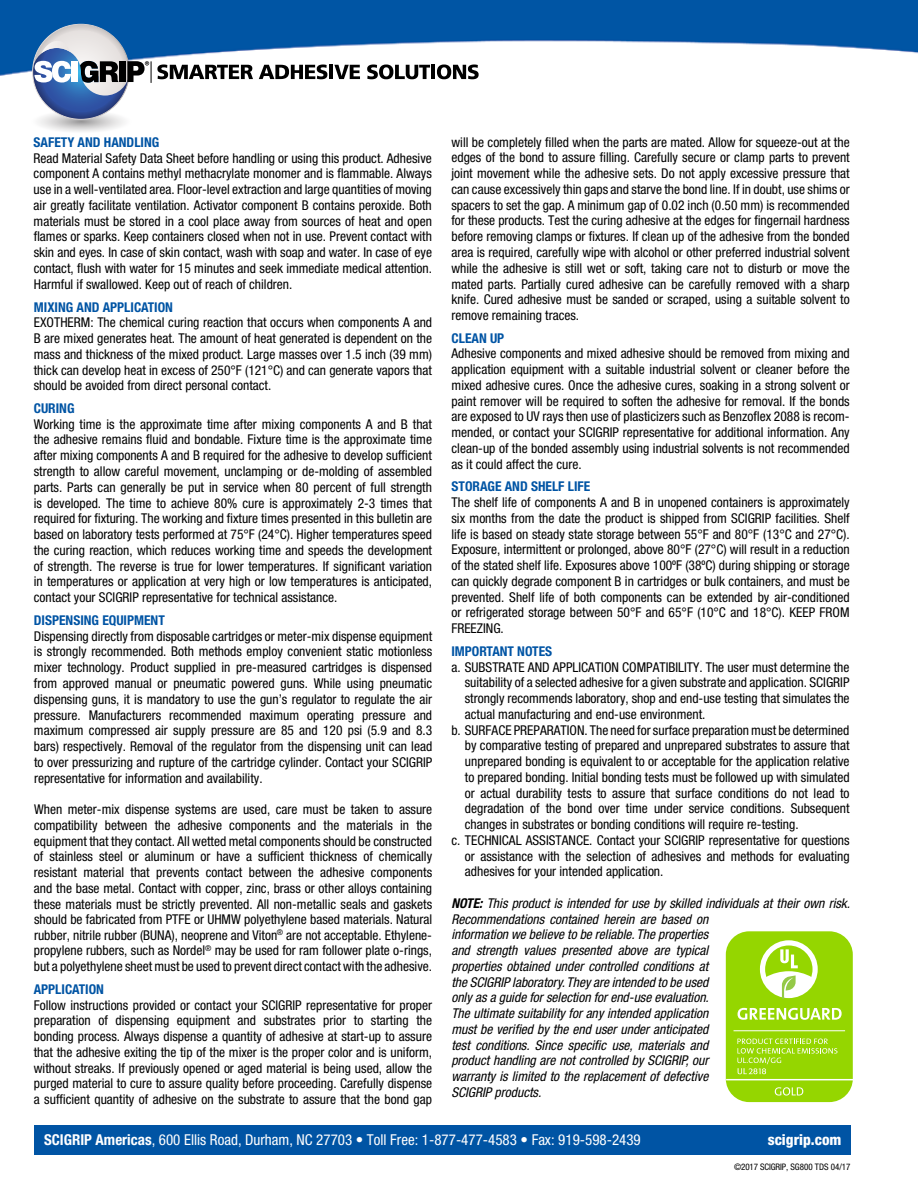
<style>
.page{position:relative;width:918px;height:1188px;background:#fff}
.page>*{position:absolute;margin:0;border:0;box-sizing:border-box;transform-origin:0 0}
.t1{font:condensed 15px "Helvetica Neue";color:#fff}
.t2{font:800 condensed 15px "Helvetica Neue";color:#fff}
.t3{font:condensed 13.5px/15.8px "Helvetica Neue";color:#000;text-align:justify}
.t4{font:italic condensed 13.5px/15.8px "Helvetica Neue";color:#000}
.t5{font:700 condensed 13.5px "Helvetica Neue";color:#0054a4}
.t6{font:condensed 9px "Helvetica Neue";color:#000}
.s1{font-weight:700}
</style>
<div class="page">
<img style="left:0;top:0;width:918px;height:80px">
<svg style="left:29px;top:24px;width:224px;height:108px"></svg>
<svg style="left:259px;top:65px;width:68px;height:14px"></svg>
<hr style="left:329px;top:65px;width:4px;height:14px;background:#000">
<svg style="left:334px;top:65px;width:26px;height:14px"></svg>
<svg style="left:367px;top:65px;width:63px;height:14px"></svg>
<hr style="left:431px;top:65px;width:4px;height:14px;background:#000">
<svg style="left:437px;top:65px;width:42px;height:14px"></svg>
<div style="left:34px;top:1125px;width:816px;height:29px;background:#0054a4"></div>
<div style="left:726px;top:931px;width:127px;height:171px;background:#95d600;border-radius:23px"></div>
<hr style="left:726px;top:1079px;width:127px;height:1px;background:#fff">
<svg style="left:775px;top:1087px;width:28px;height:9px"></svg>
<svg style="left:760px;top:940px;width:58px;height:59px"></svg>
<hr style="left:734px;top:1030px;width:111px;height:1px;background:#fff">
<svg style="left:738px;top:1008px;width:104px;height:12px"></svg>
<svg style="left:737px;top:1039px;width:101px;height:35px"></svg>
<p class="t5" style="left:34px;top:134px;width:127px">SAFETY AND HANDLING</p>
<p class="t3" style="left:34px;top:150px;width:400px">Read Material Safety Data Sheet before handling or using this product. Adhesive component A contains methyl methacrylate monomer and is flammable. Always use in a well-ventilated area. Floor-level extraction and large quantities of moving air greatly facilitate ventilation. Activator component B contains peroxide. Both materials must be stored in a cool place away from sources of heat and open flames or sparks. Keep containers closed when not in use. Prevent contact with skin and eyes. I n case of skin contact, wash with soap and water. I n case of eye contact, flush with water for 15 minutes and seek immediate medical attention.<br>Harmful if swallowed. Keep out of reach of children.</p>
<p class="t5" style="left:34px;top:299px;width:141px">MIXING AND APPLICATION</p>
<p class="t3" style="left:34px;top:315px;width:400px">EXOTHERM: The chemical curing reaction that occurs when components A and B are mixed generates heat. The amount of heat generated is dependent on the mass and thickness of the mixed product. Large masses over 1.5 inch (39 mm) thick can develop heat in excess of 250°F (121°C) and can generate vapors that should be avoided from direct personal contact.</p>
<p class="t5" style="left:34px;top:400px;width:42px">CURING</p>
<p class="t3" style="left:34px;top:416px;width:400px">Working time is the approximate time after mixing components A and B that the adhesive remains fluid and bondable. Fixture time is the approximate time after mixing components A and B required for the adhesive to develop sufficient strength to allow careful movement, unclamping or de-molding of assembled parts. Parts can generally be put in service when 80 percent of full strength is developed. The time to achieve 80% cure is approximately 2-3 times that required for fixturing. The working and fixture times presented in this bulletin are based on laboratory tests performed at 75°F (24°C). H igher temperatures speed the curing reaction, which reduces working time and speeds the development of strength. The reverse is true for lower temperatures. If significant variation in temperatures or application at very high or low temperatures is anticipated, contact your SCI GRIP representative for technical assistance.</p>
<p class="t5" style="left:34px;top:612px;width:132px">DISPENSING EQUIPMENT</p>
<p class="t3" style="left:34px;top:628px;width:400px">Dispensing directly from disposable cartridges or meter-mix dispense equipment is strongly recommended. Both methods employ convenient static motionless mixer technology. Product supplied in pre-measured cartridges is dispensed from approved manual or pneumatic powered guns. While using pneumatic dispensing guns, it is mandatory to use the gun’s regulator to regulate the air pressure. Manufacturers recommended maximum operating pressure and maximum compressed air supply pressure are 85 and 120 psi (5.9 and 8.3 bars) respectively. Removal of the regulator from the dispensing unit can lead to over pressurizing and rupture of the cartridge cylinder. Contact your SCIGRIP representative for information and availability.</p>
<p class="t3" style="left:34px;top:801px;width:400px">When meter-mix dispense systems are used, care must be taken to assure compatibility between the adhesive components and the materials in the equipment that they contact. All wetted metal components should be constructed of stainless steel or aluminum or have a sufficient thickness of chemically resistant material that prevents contact between the adhesive components and the base metal. Contact with copper, zinc, brass or other alloys containing these materials must be strictly prevented. All non-metallic seals and gaskets should be fabricated from PTFE or UHMW polyethylene based materials. Natural rubber, nitrile rubber (BUNA), neoprene and Viton<sup>®</sup> are not acceptable. Ethylene&shy;propylene rubbers, such as Nordel<sup>®</sup> may be used for ram follower plate o-rings, but a polyethylene sheet must be used to prevent direct contact with the adhesive.</p>
<p class="t5" style="left:34px;top:981px;width:72px">APPLICATION</p>
<p class="t3" style="left:34px;top:997px;width:400px">Follow instructions provided or contact your SCIGRIP representative for proper preparation of dispensing equipment and substrates prior to starting the bonding process. Always dispense a quantity of adhesive at start-up to assure that the adhesive exiting the tip of the mixer is the proper color and is uniform, without streaks. If previously opened or aged material is being used, allow the purged material to cure to assure quality before proceeding. Carefully dispense a sufficient quantity of adhesive on the substrate to assure that the bond gap</p>
<p class="t3" style="left:451px;top:134px;width:400px">will be completely filled when the parts are mated. Allow for squeeze-out at the edges of the bond to assure filling. Carefully secure or clamp parts to prevent joint movement while the adhesive sets. Do not apply excessive pressure that can cause excessively thin gaps and starve the bond line. If in doubt, use shims or spacers to set the gap. A minimum gap of 0.02 inch (0.50 mm) is recommended for these products. Test the curing adhesive at the edges for fingernail hardness before removing clamps or fixtures. If clean up of the adhesive from the bonded area is required, carefully wipe with alcohol or other preferred industrial solvent while the adhesive is still wet or soft, taking care not to disturb or move the mated parts. Partially cured adhesive can be carefully removed with a sharp knife. Cured adhesive must be sanded or scraped, using a suitable solvent to remove remaining traces.</p>
<p class="t5" style="left:452px;top:330px;width:54px">CLEAN UP</p>
<p class="t3" style="left:451px;top:346px;width:400px">Adhesive components and mixed adhesive should be removed from mixing and application equipment with a suitable industrial solvent or cleaner before the mixed adhesive cures. Once the adhesive cures, soaking in a strong solvent or paint remover will be required to soften the adhesive for removal. If the bonds are exposed to UV rays then use of plasticizers such as Benzoflex 2088 is recom&shy;mended, or contact your SCIGRIP representative for additional information. Any clean-up of the bonded assembly using industrial solvents is not recommended as it could affect the cure.</p>
<p class="t5" style="left:452px;top:478px;width:140px">STORAGE AND SHELF LIFE</p>
<p class="t3" style="left:451px;top:494px;width:400px">The shelf life of components A and B in unopened containers is approximately six months from the date the product is shipped from SCIGRIP facilities. Shelf life is based on steady state storage between 55°F and 80°F (13°C and 27°C).<br>Exposure, intermittent or prolonged, above 80°F (27°C) will result in a reduction of the stated shelf life. Exposures above 100ºF (38ºC) during shipping or storage can quickly degrade component B in cartridges or bulk containers, and must be prevented. Shelf life of both components can be extended by air-conditioned or refrigerated storage between 50°F and 65°F (10°C and 18°C). KEEP FROM FREEZING.</p>
<p class="t5" style="left:451px;top:643px;width:102px">IMPORTANT NOTES</p>
<p class="t3" style="left:451px;top:659px;width:400px">a. SUBSTRATE AND APPLICATIONCOMPATIBILITY. The user must determine the</p>
<p class="t3" style="left:465px;top:675px;width:386px">suitability of a selected adhesive for a given substrate and application. SCIGRIP</p>
<p class="t3" style="left:465px;top:690px;width:386px">strongly recommends laboratory, shop and end-use testing that simulates the</p>
<p class="t3" style="left:465px;top:706px;width:242px">actual manufacturing and end-use environment.</p>
<p class="t3" style="left:451px;top:722px;width:400px">b. SURFACE PREPARATION. The need for surface preparation must be determined</p>
<p class="t3" style="left:465px;top:738px;width:386px">by comparative testing of prepared and unprepared substrates to assure that</p>
<p class="t3" style="left:465px;top:753px;width:386px">unprepared bonding is equivalent to or acceptable for the application relative</p>
<p class="t3" style="left:465px;top:769px;width:386px">to prepared bonding. Initial bonding tests must be followed up with simulated</p>
<p class="t3" style="left:465px;top:785px;width:386px">or actual durability tests to assure that surface conditions do not lead to</p>
<p class="t3" style="left:465px;top:801px;width:386px">degradation of the bond over time under service conditions. Subsequent</p>
<p class="t3" style="left:465px;top:816px;width:335px">changes in substrates or bonding conditions will require re-testing.</p>
<p class="t3" style="left:451px;top:832px;width:27px">c. TECHNIC</p>
<p class="t3" style="left:465px;top:832px;width:386px;text-indent:44px">AL ASSISTANCE. Contact your SCI GRIP representative for questions or assistance with the selection of adhesives and methods for evaluating adhesives for your intended application.</p>
<p class="t4" style="left:451px;top:895px;width:400px"><span class="s1">NOTE:</span> This product is intended for use by skilled individuals at their own risk.<br>Recommendations contained herein are based on<br>information we believe to be reliable. The properties<br>and strength values presented above are typical<br>properties obtained under controlled conditions at<br>the SCIGRIP laboratory. They are intended to be used<br>only as a guide for selection for end-use evaluation.<br>The ultimate suitability for any intended application<br>must be verified by the end user under anticipated<br>test conditions. Since specific use, materials and<br>product handling are not controlled by SCIGRIP, our<br>warranty is limited to the replacement of defective<br>SCIGRIP products.</p>
<p class="t1" style="left:44px;top:1131px;width:598px"><span class="s1">SCIGRIP Americas</span>, 600 Ellis Road, Durham, NC 27703 • Toll Free: 1-877-477-4583 • Fax: 919-598-2439</p>
<p class="t2" style="left:768px;top:1130px;width:75px">scigrip.com</p>
<p class="t6" style="left:734px;top:1162px;width:118px">©2017 SCIGRIP, SG800 TDS 04/17</p>
</div>
